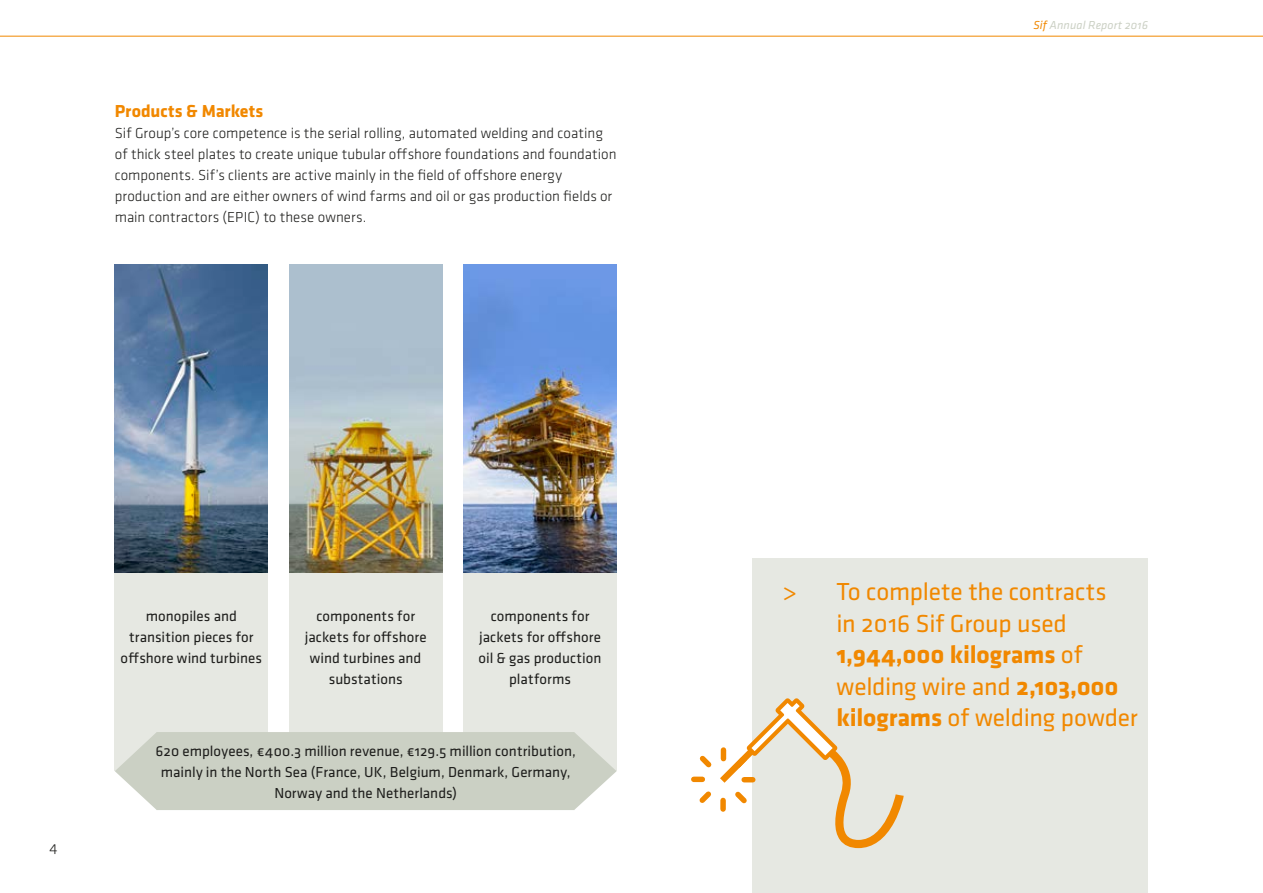
<style>
.page{position:relative;width:1263px;height:893px;background:#fff}
.page>*{position:absolute;margin:0;border:0;box-sizing:border-box;transform-origin:0 0}
.t1{font:25.5px/31.5px "Klavika";letter-spacing:-.01em;color:#f18800}
.t2{font:700 18px "Klavika";letter-spacing:.005em;color:#f18800}
.t3{font:300 15px/21px "Klavika";color:#1d1d1b}
.t4{font:15px/21px "Klavika";color:#1d1d1b;text-align:center}
.t5{font:italic 12px "Klavika";letter-spacing:.01em;color:#cbd0c4}
.s1{color:#f18800}
.s2{font-weight:700}
</style>
<div class="page">
<hr style="left:0;top:36px;width:1263px;height:1px;background:#f18800">
<div style="left:115px;top:572px;width:153px;height:199px;background:#e6e8e2"></div>
<div style="left:289px;top:572px;width:153px;height:194px;background:#e6e8e2"></div>
<div style="left:463px;top:572px;width:154px;height:199px;background:#e6e8e2"></div>
<svg style="left:115px;top:732px;width:502px;height:78px;background:#ced3c7"></svg>
<img style="left:115px;top:264px;width:153px;height:308px">
<img style="left:289px;top:264px;width:153px;height:308px">
<img style="left:463px;top:264px;width:154px;height:308px">
<div style="left:753px;top:558px;width:395px;height:335px;background:#e6e8e2"></div>
<svg style="left:691px;top:698px;width:213px;height:150px"></svg>
<p class="t2" style="left:115px;top:98px;width:150px">Products &amp; Markets</p>
<p class="t3" style="left:115px;top:122px;width:503px">Sif Group’s core competence is the serial rolling, automated welding and coating of thick steel plates to create unique tubular offshore foundations and foundation components. Sif’s clients are active mainly in the field of offshore energy production and are either owners of wind farms and oil or gas production fields or main contractors (EPIC) to these owners.</p>
<p class="t3" style="left:49px;top:836px;width:10px">4</p>
<p class="t4" style="left:121px;top:605px;width:143px">monopiles and transition pieces for offshore wind turbines</p>
<p class="t4" style="left:305px;top:605px;width:123px">components for jackets for offshore wind turbines and substations</p>
<p class="t4" style="left:479px;top:605px;width:124px">components for jackets for offshore oil &amp; gas production platforms</p>
<p class="t4" style="left:155px;top:740px;width:422px">620 employees, €400.3 million revenue, €129.5 million contribution, mainly in the North Sea (France, UK, Belgium, Denmark, Germany,<br>Norway and the Netherlands)</p>
<p class="t5" style="left:1033px;top:18px;width:116px"><span class="s1">Sif</span> Annual Report 2016</p>
<h1 class="t1" style="left:836px;top:575px;width:303px;text-indent:-54px">&gt; To complete the contracts<br>in 2016 Sif Group used<br><span class="s2">1,944,000 kilograms</span> of welding wire and <span class="s2">2,103,000 kilograms</span> of welding powder</h1>
</div>
